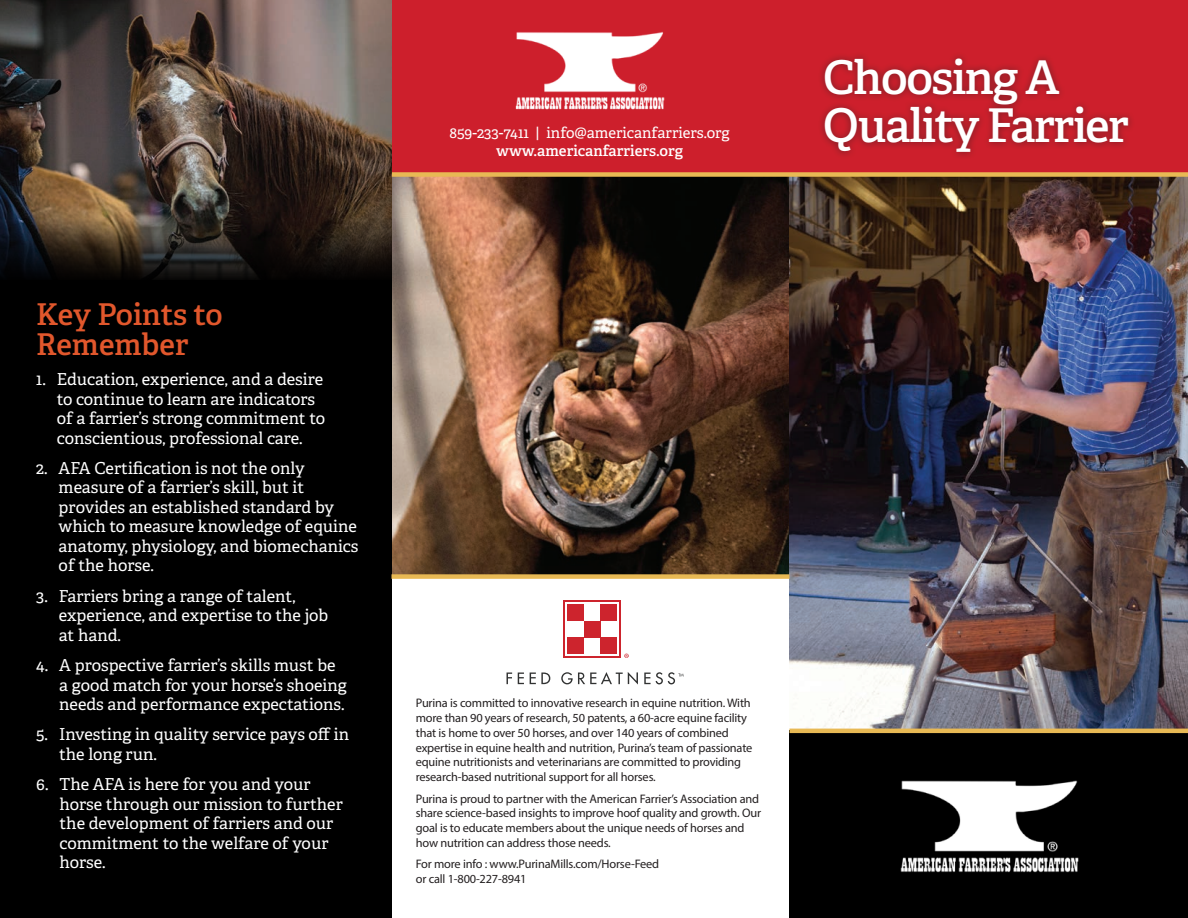
<style>
.page{position:relative;width:1188px;height:918px;background:#fff}
.page>*{position:absolute;margin:0;border:0;box-sizing:border-box;transform-origin:0 0}
.t1{font:600 46.5px/48px "Adelle";letter-spacing:-.03em;color:#fff}
.t2{font:600 30px/30px "Adelle";letter-spacing:-.005em;color:#e1572c}
.t3{font:16.5px/19.5px "Adelle";color:#fff}
.t4{font:15px "Adelle";color:#fff}
.t5{font:600 15px "Adelle";color:#fff}
.t6{font:12.3px/14.9px "Myriad Pro";letter-spacing:-.015em;color:#231f20}
</style>
<div class="page">
<img style="left:392px;top:177px;width:397px;height:397px">
<div style="left:392px;top:0;width:796px;height:175px;background:#cd1f2c"></div>
<div style="left:789px;top:731px;width:399px;height:187px;background:#000"></div>
<img style="left:789px;top:177px;width:399px;height:552px">
<div style="left:0;top:162px;width:392px;height:756px;background:#000"></div>
<div style="left:392px;top:172px;width:796px;height:5px;background:#e8b954"></div>
<div style="left:392px;top:574px;width:397px;height:5px;background:#e8b954"></div>
<hr style="left:789px;top:729px;width:399px;height:4px;background:#e8b954">
<div style="left:817px;top:51px;width:318px;height:108px;background:#231f20;opacity:.5"></div>
<svg style="left:564px;top:601px;width:57px;height:57px"></svg>
<div style="left:566px;top:603px;width:53px;height:53px;background:#fff"></div>
<div style="left:568px;top:605px;width:16px;height:16px;background:#cd242d"></div>
<div style="left:601px;top:638px;width:16px;height:16px;background:#cd242d"></div>
<div style="left:568px;top:638px;width:16px;height:16px;background:#cd242d"></div>
<div style="left:601px;top:605px;width:16px;height:16px;background:#cd242d"></div>
<div style="left:584px;top:621px;width:17px;height:17px;background:#cd242d"></div>
<svg style="left:507px;top:672px;width:131px;height:13px"></svg>
<svg style="left:644px;top:672px;width:40px;height:12px"></svg>
<svg style="left:624px;top:654px;width:5px;height:4px"></svg>
<img style="left:0;top:0;width:392px;height:278px">
<img style="left:515px;top:32px;width:150px;height:78px">
<img style="left:900px;top:780px;width:179px;height:93px">
<h2 class="t2" style="left:36px;top:300px;width:188px">Key Points to<br>Remember</h2>
<p class="t3" style="left:57px;top:370px;width:270px;text-indent:-21px">1. Education, experience, and a desire to continue to learn are indicators of a farrier’s strong commitment to conscientious, professional care.</p>
<p class="t3" style="left:59px;top:459px;width:301px;text-indent:-22px">2. AFA Certification is not the only measure of a farrier’s skill, but it provides an established standard by which to measure knowledge of equine anatomy, physiology, and biomechanics of the horse.</p>
<p class="t3" style="left:59px;top:586px;width:271px;text-indent:-23px">3. Farriers bring a range of talent, experience, and expertise to the job at hand.</p>
<p class="t3" style="left:59px;top:656px;width:289px;text-indent:-23px">4. A prospective farrier’s skills must be a good match for your horse’s shoeing needs and performance expectations.</p>
<p class="t3" style="left:59px;top:725px;width:292px;text-indent:-23px">5. Investing in quality service pays off in the long run.</p>
<p class="t3" style="left:60px;top:775px;width:285px;text-indent:-23px">6. The AFA is here for you and your horse through our mission to further the development of farriers and our commitment to the welfare of your horse.</p>
<p class="t4" style="left:450px;top:123px;width:282px">859-233-7411 | info@americanfarriers.org</p>
<p class="t5" style="left:496px;top:141px;width:188px">www.americanfarriers.org</p>
<p class="t6" style="left:416px;top:695px;width:338px">Purina is committed to innovative research in equine nutrition. With more than 90 years of research, 50 patents, a 60-acre equine facility that is home to over 50 horses, and over 140 years of combined expertise in equine health and nutrition, Purina’s team of passionate equine nutritionists and veterinarians are committed to providing research-based nutritional support for all horses.</p>
<p class="t6" style="left:416px;top:791px;width:347px">Purina is proud to partner with the American Farrier’s Association and share science-based insights to improve hoof quality and growth. Our goal is to educate members about the unique needs of horses and how nutrition can address those needs.</p>
<p class="t6" style="left:416px;top:857px;width:245px">For more info : www.PurinaMills.com/Horse-Feed or call 1-800-227-8941</p>
<h1 class="t1" style="left:823px;top:54px;width:307px">Choosing A<br>Quality Farrier</h1>
</div>
